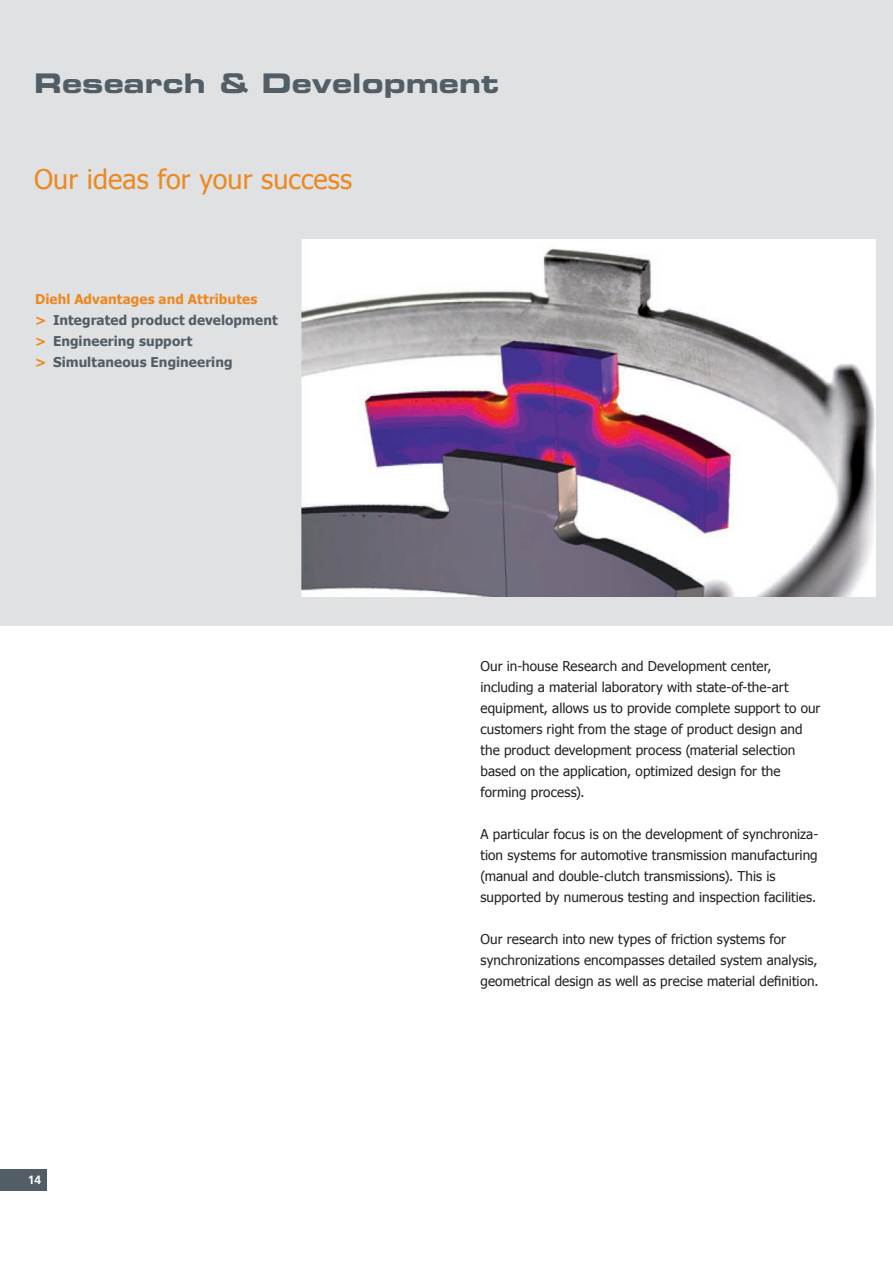
<style>
.page{position:relative;width:893px;height:1263px;background:#fff}
.page>*{position:absolute;margin:0;border:0;box-sizing:border-box;transform-origin:0 0}
.t1{font:27px "Tahoma";letter-spacing:.005em;color:#ec8922}
.t2{font:27px "Eurostile Bold Extended Two";letter-spacing:.005em;color:#525e65}
.t3{font:13.5px/21px "Tahoma";letter-spacing:.005em;color:#231f20}
.t4{font:700 13.5px/21px "Tahoma";letter-spacing:.005em;color:#525e65}
.t5{font:700 12px "Frutiger";color:#fff}
.s1{color:#ec8922}
</style>
<div class="page">
<div style="left:0;top:0;width:893px;height:625px;background:#e0e1e3"></div>
<img style="left:302px;top:239px;width:574px;height:357px">
<div style="left:0;top:1169px;width:47px;height:22px;background:#525e65"></div>
<h1 class="t2" style="left:34px;top:65px;width:467px">Research &amp; Development</h1>
<h1 class="t1" style="left:34px;top:162px;width:320px">Our ideas for your success</h1>
<p class="t4" style="left:35px;top:288px;width:244px"><span class="s1">Diehl Advantages and Attributes<br>&gt;</span> Integrated product development <span class="s1">&gt;</span> Engineering support<br><span class="s1">&gt;</span> Simultaneous Engineering</p>
<p class="t5" style="left:28px;top:1172px;width:15px">14</p>
<p class="t3" style="left:480px;top:655px;width:341px">Our in-house Research and Development center, including a material laboratory with state-of-the-art equipment, allows us to provide complete support to our customers right from the stage of product design and the product development process (material selection based on the application, optimized design for the forming process).</p>
<p class="t3" style="left:480px;top:823px;width:339px">A particular focus is on the development of synchroniza&shy;tion systems for automotive transmission manufacturing (manual and double-clutch transmissions). This is supported by numerous testing and inspection facilities.</p>
<p class="t3" style="left:480px;top:928px;width:340px">Our research into new types of friction systems for synchronizations encompasses detailed system analysis, geometrical design as well as precise material definition.</p>
</div>
